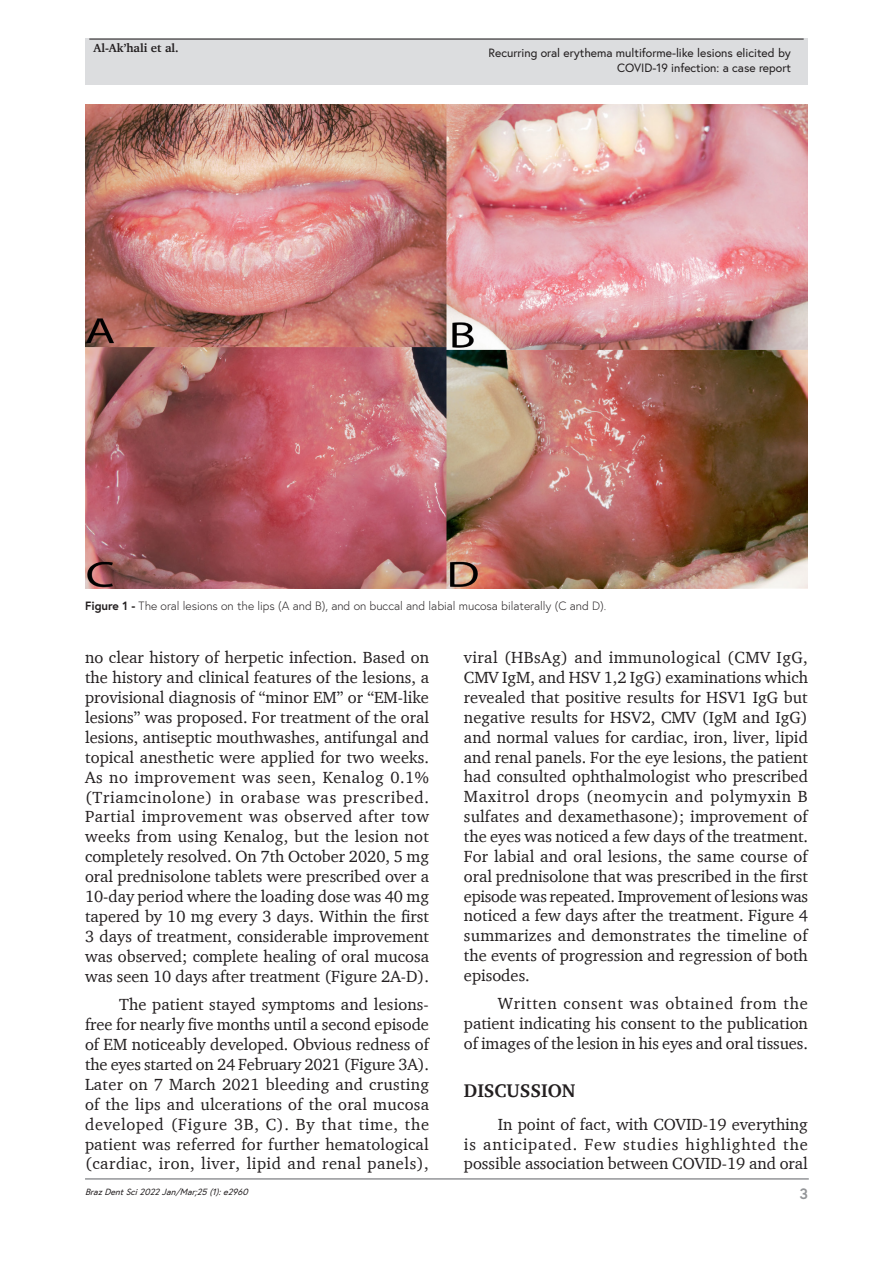
<style>
.page{position:relative;width:893px;height:1263px;background:#fff}
.page>*{position:absolute;margin:0;border:0;box-sizing:border-box;transform-origin:0 0}
.Heading1{font:700 18.75px "Charter";color:#231f20}
.Paragraph{font:16.5px/20px "Charter";color:#231f20;text-align:justify}
.t1{font:700 15px "Europa";color:#939598}
.FigureCaption{font:300 12px "Europa";color:#231f20}
.t2{font:12px/14.4px "Europa";color:#231f20;text-align:right}
.t3{font:700 12px "Charter";color:#231f20}
.t4{font:italic 9px "Europa";color:#231f20}
.s1{font-weight:700}
</style>
<div class="page">
<hr style="left:85px;top:1178px;width:724px;height:2px;background:#939598">
<div style="left:85px;top:39px;width:723px;height:46px;background:#dcdddf"></div>
<hr style="left:89px;top:39px;width:715px;height:1px;background:#231f20">
<img style="left:85px;top:105px;width:723px;height:483px">
<p class="t3" style="left:94px;top:41px;width:87px">Al-Ak’hali et al.</p>
<p class="t2" style="left:488px;top:46px;width:304px">Recurring oral erythema multiforme-like lesions elicited by<br>COVID-19 infection: a case report</p>
<p class="FigureCaption" style="left:85px;top:599px;width:523px"><span class="s1">Figure 1 -</span> The oral lesions on the lips (A and B), and on buccal and labial mucosa bilaterally (C and D).</p>
<p class="Paragraph" style="left:85px;top:647px;width:346px">no clear history of herpetic infection. Based on the history and clinical features of the lesions, a provisional diagnosis of “minor EM” or “EM-like lesions” was proposed. For treatment of the oral lesions, antiseptic mouthwashes, antifungal and topical anesthetic were applied for two weeks.<br>As no improvement was seen, Kenalog 0.1% (Triamcinolone) in orabase was prescribed.<br>Partial improvement was observed after tow weeks from using Kenalog, but the lesion not completely resolved. On 7th October 2020, 5 mg oral prednisolone tablets were prescribed over a 10-day period where the loading dose was 40 mg tapered by 10 mg every 3 days. Within the first 3 days of treatment, considerable improvement was observed; complete healing of oral mucosa was seen 10 days after treatment (Figure 2A-D).</p>
<p class="Paragraph" style="left:85px;top:994px;width:346px;text-indent:34px">The patient stayed symptoms and lesions&shy;free for nearly five months until a second episode of EM noticeably developed. Obvious redness of the eyes started on 24 February 2021 (Figure 3A).<br>Later on 7 March 2021 bleeding and crusting of the lips and ulcerations of the oral mucosa developed (Figure 3B, C). By that time, the patient was referred for further hematological (cardiac, iron, liver, lipid and renal panels),</p>
<p class="t4" style="left:85px;top:1185px;width:167px">BrazDentSci2022Jan/Mar;25(1):e2960</p>
<p class="Paragraph" style="left:464px;top:647px;width:346px">viral (HBsAg) and immunological (CMV IgG, CMV IgM, and HSV 1,2 IgG) examinations which revealed that positive results for HSV1 IgG but negative results for HSV2, CMV (IgM and IgG) and normal values for cardiac, iron, liver, lipid and renal panels. For the eye lesions, the patient had consulted ophthalmologist who prescribed Maxitrol drops (neomycin and polymyxin B sulfates and dexamethasone); improvement of the eyes was noticed a few days of the treatment.<br>For labial and oral lesions, the same course of oral prednisolone that was prescribed in the first episode was repeated. Improvement of lesions was noticed a few days after the treatment. Figure 4 summarizes and demonstrates the timeline of the events of progression and regression of both episodes.</p>
<p class="Paragraph" style="left:464px;top:993px;width:346px;text-indent:34px">Written consent was obtained from the patient indicating his consent to the publication of images of the lesion in his eyes and oral tissues.</p>
<p class="Heading1" style="left:464px;top:1079px;width:113px">DISCUSSION</p>
<p class="Paragraph" style="left:464px;top:1114px;width:345px;text-indent:34px">In point of fact, with COVID-19 everything is anticipated. Few studies highlighted the possible association between COVID-19 and oral</p>
<p class="t1" style="left:799px;top:1184px;width:10px">3</p>
</div>
